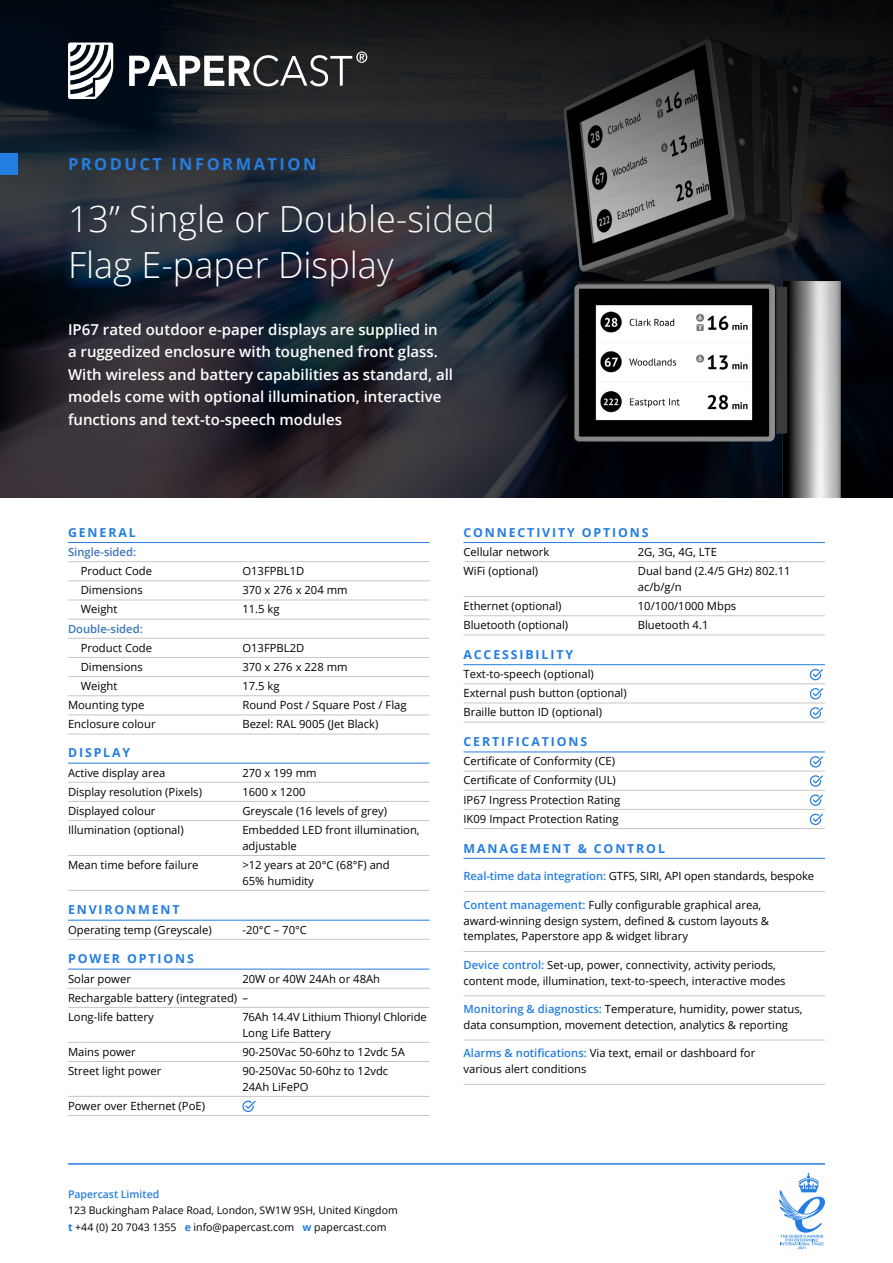
<style>
.page{position:relative;width:893px;height:1263px;background:#fff}
.page>*{position:absolute;margin:0;border:0;box-sizing:border-box;transform-origin:0 0}
.t1{font:300 36px/46.5px "Open Sans";color:#fff}
.t2{font:700 16.5px "Open Sans";letter-spacing:.15em;color:#247de1}
.t3{font:600 15px/22.5px "Open Sans";color:#fff}
.t4{font:700 12.3px "Open Sans";letter-spacing:.15em;color:#247de1}
.t5{font:11.25px/15.8px "Open Sans";color:#000}
.t6{font:600 11.25px "Open Sans";color:#3b75ba}
.t7{font:10.5px/16.5px "Open Sans";color:#000}
.t8{font:600 10.5px "Open Sans";color:#247de1}
.s1{font-weight:700;color:#247de1}
.s2{font-weight:600;color:#247de1}
</style>
<div class="page">
<svg style="left:0;top:260px;width:361px;height:237px;background:#23232c"></svg>
<svg style="left:0;top:0;width:361px;height:260px;background:#1d232c"></svg>
<svg style="left:68px;top:43px;width:45px;height:56px"></svg>
<svg style="left:129px;top:51px;width:232px;height:35px"></svg>
<div style="left:0;top:153px;width:17px;height:21px;background:#247de1"></div>
<svg style="left:361px;top:0;width:532px;height:497px;background:#24262a"></svg>
<img style="left:574px;top:228px;width:286px;height:269px">
<svg style="left:779px;top:1172px;width:46px;height:77px"></svg>
<hr style="left:68px;top:1163px;width:757px;height:2px;background:#247de1">
<hr style="left:68px;top:542px;width:361px;height:1px;background:#247de1">
<hr style="left:68px;top:561px;width:361px;height:1px;background:#c6c6c6">
<hr style="left:68px;top:581px;width:361px;height:1px;background:#c6c6c6">
<hr style="left:68px;top:600px;width:361px;height:1px;background:#c6c6c6">
<hr style="left:68px;top:619px;width:361px;height:1px;background:#c6c6c6">
<hr style="left:68px;top:638px;width:361px;height:1px;background:#c6c6c6">
<hr style="left:68px;top:657px;width:361px;height:1px;background:#c6c6c6">
<hr style="left:68px;top:676px;width:361px;height:1px;background:#c6c6c6">
<hr style="left:68px;top:695px;width:361px;height:1px;background:#c6c6c6">
<hr style="left:68px;top:715px;width:361px;height:1px;background:#c6c6c6">
<hr style="left:68px;top:734px;width:361px;height:1px;background:#c6c6c6">
<hr style="left:68px;top:763px;width:361px;height:1px;background:#247de1">
<hr style="left:68px;top:782px;width:361px;height:1px;background:#c6c6c6">
<hr style="left:68px;top:801px;width:361px;height:1px;background:#c6c6c6">
<hr style="left:68px;top:820px;width:361px;height:1px;background:#c6c6c6">
<hr style="left:68px;top:855px;width:361px;height:1px;background:#c6c6c6">
<hr style="left:68px;top:890px;width:361px;height:1px;background:#c6c6c6">
<hr style="left:68px;top:920px;width:361px;height:1px;background:#247de1">
<hr style="left:68px;top:939px;width:361px;height:1px;background:#c6c6c6">
<hr style="left:68px;top:969px;width:361px;height:1px;background:#247de1">
<hr style="left:68px;top:988px;width:361px;height:1px;background:#c6c6c6">
<hr style="left:68px;top:1007px;width:361px;height:1px;background:#c6c6c6">
<hr style="left:68px;top:1042px;width:361px;height:1px;background:#c6c6c6">
<hr style="left:68px;top:1061px;width:361px;height:1px;background:#c6c6c6">
<hr style="left:68px;top:1096px;width:361px;height:1px;background:#c6c6c6">
<hr style="left:68px;top:1115px;width:361px;height:1px;background:#c6c6c6">
<svg style="left:242px;top:1100px;width:14px;height:12px"></svg>
<hr style="left:463px;top:542px;width:362px;height:1px;background:#247de1">
<hr style="left:463px;top:561px;width:362px;height:1px;background:#c6c6c6">
<hr style="left:463px;top:596px;width:362px;height:1px;background:#c6c6c6">
<hr style="left:463px;top:615px;width:362px;height:1px;background:#c6c6c6">
<hr style="left:463px;top:635px;width:362px;height:1px;background:#c6c6c6">
<hr style="left:463px;top:664px;width:362px;height:1px;background:#247de1">
<hr style="left:463px;top:684px;width:362px;height:1px;background:#c6c6c6">
<hr style="left:463px;top:703px;width:362px;height:1px;background:#c6c6c6">
<hr style="left:463px;top:722px;width:362px;height:1px;background:#c6c6c6">
<hr style="left:463px;top:751px;width:362px;height:1px;background:#247de1">
<hr style="left:463px;top:771px;width:362px;height:1px;background:#c6c6c6">
<hr style="left:463px;top:790px;width:362px;height:1px;background:#c6c6c6">
<hr style="left:463px;top:809px;width:362px;height:1px;background:#c6c6c6">
<hr style="left:463px;top:828px;width:362px;height:1px;background:#c6c6c6">
<hr style="left:463px;top:858px;width:362px;height:1px;background:#247de1">
<hr style="left:463px;top:891px;width:362px;height:1px;background:#c6c6c6">
<hr style="left:463px;top:951px;width:362px;height:1px;background:#c6c6c6">
<hr style="left:463px;top:995px;width:362px;height:1px;background:#c6c6c6">
<hr style="left:463px;top:1040px;width:362px;height:1px;background:#c6c6c6">
<hr style="left:463px;top:1084px;width:362px;height:1px;background:#c6c6c6">
<svg style="left:809px;top:668px;width:14px;height:13px"></svg>
<svg style="left:809px;top:688px;width:14px;height:12px"></svg>
<svg style="left:809px;top:707px;width:14px;height:12px"></svg>
<svg style="left:809px;top:756px;width:14px;height:12px"></svg>
<svg style="left:809px;top:775px;width:14px;height:12px"></svg>
<svg style="left:809px;top:794px;width:14px;height:12px"></svg>
<svg style="left:809px;top:813px;width:14px;height:12px"></svg>
<h2 class="t2" style="left:68px;top:152px;width:250px">PRODUCT INFORMATION</h2>
<h1 class="t1" style="left:68px;top:194px;width:428px">13” Single or Double-sided<br>Flag E-paper Display</h1>
<p class="t3" style="left:68px;top:318px;width:387px">IP67 rated outdoor e-paper displays are supplied in<br>a ruggedized enclosure with toughened front glass.<br>With wireless and battery capabilities as standard, all models come with optional illumination, interactive functions and text-to-speech modules</p>
<p class="t4" style="left:68px;top:524px;width:69px">GENERAL</p>
<p class="t6" style="left:68px;top:544px;width:70px">Single-sided:</p>
<p class="t5" style="left:81px;top:563px;width:73px">Product Code</p>
<p class="t5" style="left:242px;top:563px;width:63px">O13FPBL1D</p>
<p class="t5" style="left:81px;top:582px;width:64px">Dimensions</p>
<p class="t5" style="left:242px;top:582px;width:107px">370 x 276 x 204 mm</p>
<p class="t5" style="left:81px;top:601px;width:38px">Weight</p>
<p class="t5" style="left:242px;top:601px;width:39px">11.5 kg</p>
<p class="t6" style="left:68px;top:621px;width:76px">Double-sided:</p>
<p class="t5" style="left:81px;top:639px;width:73px">Product Code</p>
<p class="t5" style="left:242px;top:639px;width:63px">O13FPBL2D</p>
<p class="t5" style="left:81px;top:659px;width:64px">Dimensions</p>
<p class="t5" style="left:242px;top:659px;width:107px">370 x 276 x 228 mm</p>
<p class="t5" style="left:81px;top:678px;width:38px">Weight</p>
<p class="t5" style="left:242px;top:678px;width:39px">17.5 kg</p>
<p class="t5" style="left:68px;top:697px;width:78px">Mounting type</p>
<p class="t5" style="left:242px;top:697px;width:166px">Round Post / Square Post / Flag</p>
<p class="t5" style="left:68px;top:716px;width:89px">Enclosure colour</p>
<p class="t5" style="left:242px;top:716px;width:137px">Bezel: RAL 9005 (Jet Black)</p>
<p class="t4" style="left:68px;top:744px;width:64px">DISPLAY</p>
<p class="t5" style="left:68px;top:764px;width:99px">Active display area</p>
<p class="t5" style="left:242px;top:764px;width:76px">270 x 199 mm</p>
<p class="t5" style="left:68px;top:783px;width:135px">Display resolution (Pixels)</p>
<p class="t5" style="left:242px;top:783px;width:65px">1600 x 1200</p>
<p class="t5" style="left:68px;top:802px;width:89px">Displayed colour</p>
<p class="t5" style="left:242px;top:802px;width:146px">Greyscale (16 levels of grey)</p>
<p class="t5" style="left:68px;top:822px;width:117px">Illumination (optional)</p>
<p class="t5" style="left:242px;top:822px;width:179px">Embedded LED front illumination, adjustable</p>
<p class="t5" style="left:68px;top:857px;width:132px">Mean time before failure</p>
<p class="t5" style="left:242px;top:857px;width:149px">&gt;12 years at 20°C (68°F) and<br>65% humidity</p>
<p class="t4" style="left:68px;top:901px;width:113px">ENVIRONMENT</p>
<p class="t5" style="left:68px;top:921px;width:145px">Operating temp (Greyscale)</p>
<p class="t5" style="left:242px;top:921px;width:66px">-20°C – 70°C</p>
<p class="t4" style="left:68px;top:950px;width:127px">POWER OPTIONS</p>
<p class="t5" style="left:68px;top:970px;width:64px">Solar power</p>
<p class="t5" style="left:68px;top:968px;width:314px;line-height:19.2px;text-indent:174px">20W or 40W 24Ah or 48Ah<br>Rechargable battery (integrated) –<br>Long-life battery</p>
<p class="t5" style="left:242px;top:1008px;width:186px">76Ah 14.4V Lithium Thionyl Chloride<br>Long Life Battery</p>
<p class="t5" style="left:68px;top:1043px;width:69px">Mains power</p>
<p class="t5" style="left:242px;top:1043px;width:164px">90-250Vac 50-60hz to 12vdc 5A</p>
<p class="t5" style="left:68px;top:1062px;width:95px">Street light power</p>
<p class="t5" style="left:242px;top:1062px;width:147px">90-250Vac 50-60hz to 12vdc<br>24Ah LiFePO</p>
<p class="t5" style="left:68px;top:1097px;width:139px">Power over Ethernet (PoE)</p>
<p class="t8" style="left:68px;top:1187px;width:93px">Papercast Limited</p>
<p class="t7" style="left:68px;top:1202px;width:331px">123 Buckingham Palace Road, London, SW1W 9SH, United Kingdom <span class="s1">t</span> +44 (0) 20 7043 1355 <span class="s1">e</span> info@papercast.com <span class="s1">w</span> papercast.com</p>
<p class="t4" style="left:463px;top:524px;width:187px">CONNECTIVITY OPTIONS</p>
<p class="t5" style="left:463px;top:544px;width:87px">Cellular network</p>
<p class="t5" style="left:638px;top:544px;width:81px">2G, 3G, 4G, LTE</p>
<p class="t5" style="left:463px;top:563px;width:76px">WiFi (optional)</p>
<p class="t5" style="left:638px;top:563px;width:154px">Dual band (2.4/5 GHz) 802.11 ac/b/g/n</p>
<p class="t5" style="left:463px;top:598px;width:100px">Ethernet (optional)</p>
<p class="t5" style="left:638px;top:598px;width:100px">10/100/1000 Mbps</p>
<p class="t5" style="left:463px;top:617px;width:106px">Bluetooth (optional)</p>
<p class="t5" style="left:638px;top:617px;width:72px">Bluetooth 4.1</p>
<p class="t4" style="left:463px;top:646px;width:111px">ACCESSIBILITY</p>
<p class="t5" style="left:463px;top:664px;width:165px;line-height:19.2px">Text-to-speech (optional)<br>External push button (optional)<br>Braille button ID (optional)</p>
<p class="t4" style="left:463px;top:733px;width:125px">CERTIFICATIONS</p>
<p class="t5" style="left:463px;top:751px;width:158px;line-height:19.2px">Certificate of Conformity (CE)<br>Certificate of Conformity (UL)<br>IP67 Ingress Protection Rating<br>IK09 Impact Protection Rating</p>
<p class="t4" style="left:463px;top:839px;width:203px">MANAGEMENT &amp; CONTROL</p>
<p class="t5" style="left:463px;top:868px;width:352px"><span class="s2">Real-time data integration:</span> GTFS, SIRI, API open standards, bespoke</p>
<p class="t5" style="left:463px;top:896px;width:307px"><span class="s2">Content management:</span> Fully configurable graphical area, award-winning design system, defined &amp; custom layouts &amp; templates, Paperstore app &amp; widget library</p>
<p class="t5" style="left:463px;top:956px;width:324px"><span class="s2">Device control:</span> Set-up, power, connectivity, activity periods, content mode, illumination, text-to-speech, interactive modes</p>
<p class="t5" style="left:463px;top:1001px;width:340px"><span class="s2">Monitoring &amp; diagnostics:</span> Temperature, humidity, power status, data consumption, movement detection, analytics &amp; reporting</p>
<p class="t5" style="left:463px;top:1045px;width:293px"><span class="s2">Alarms &amp; notifications:</span> Via text, email or dashboard for various alert conditions</p>
</div>
